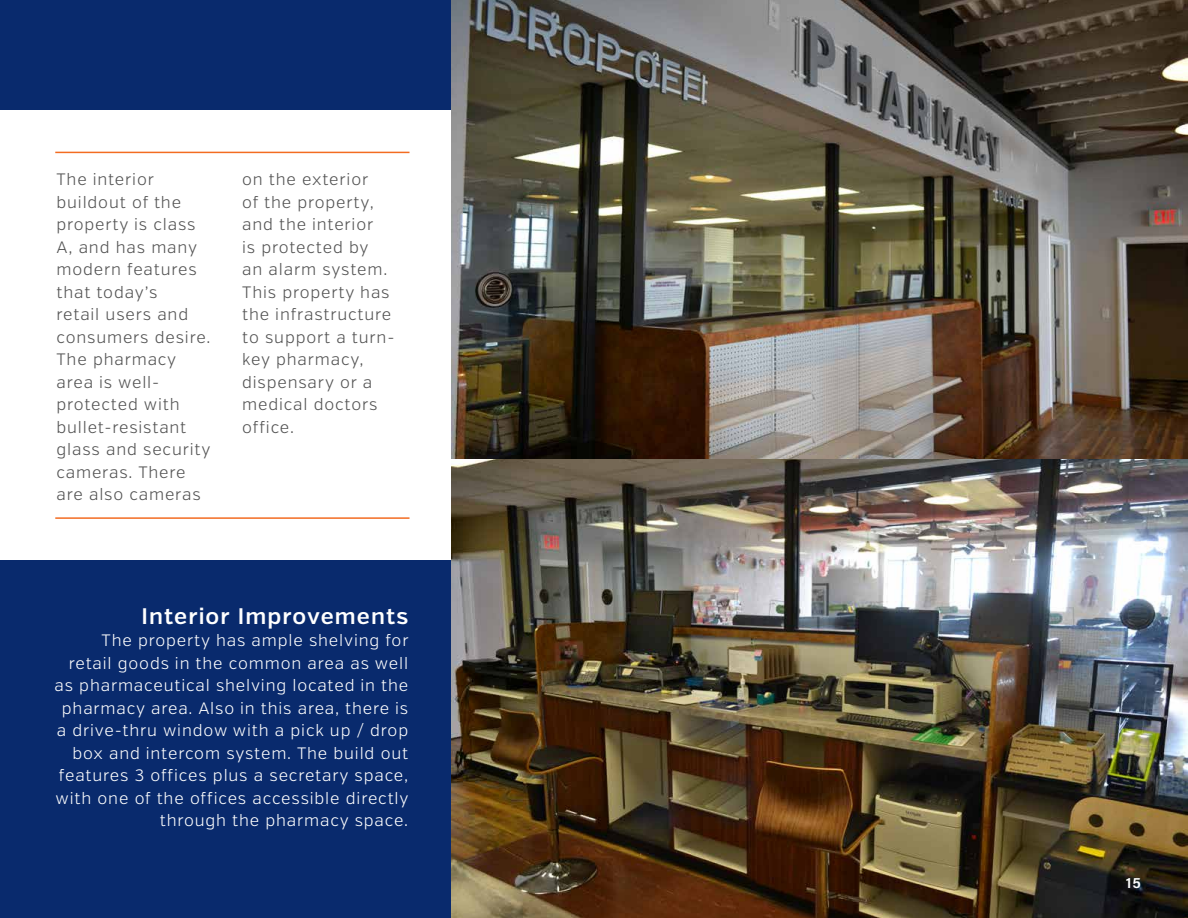
<style>
.page{position:relative;width:1188px;height:918px;background:#fff}
.page>*{position:absolute;margin:0;border:0;box-sizing:border-box;transform-origin:0 0}
.t1{font:600 22.5px "Verb";letter-spacing:.05em;color:#fff}
.t2{font:300 16.5px/22.5px "Verb";letter-spacing:.05em;color:#525252}
.t3{font:300 16.5px/22.5px "Verb";letter-spacing:.05em;color:#fff;text-align:right}
.t4{font:600 15px "Acumin Pro";color:#fff}
</style>
<div class="page">
<div style="left:0;top:561px;width:529px;height:357px;background:#092a6d"></div>
<div style="left:0;top:0;width:529px;height:110px;background:#092a6d"></div>
<hr style="left:55px;top:517px;width:355px;height:2px;background:#f36c21">
<hr style="left:55px;top:152px;width:355px;height:1px;background:#f36c21">
<img style="left:451px;top:0;width:737px;height:459px">
<img style="left:451px;top:459px;width:737px;height:459px">
<p class="t2" style="left:57px;top:168px;width:156px">The interior buildout of the property is class<br>A, and has many modern features that today’s<br>retail users and consumers desire.<br>The pharmacy area is well&shy;protected with bullet-resistant glass and security cameras. There are also cameras</p>
<p class="t2" style="left:242px;top:168px;width:154px">on the exterior<br>of the property, and the interior<br>is protected by<br>an alarm system.<br>This property has the infrastructure to support a turn&shy;key pharmacy, dispensary or a medical doctors office.</p>
<h1 class="t1" style="left:141px;top:602px;width:268px">Interior Improvements</h1>
<p class="t3" style="left:55px;top:629px;width:356px">The property has ample shelving for<br>retail goods in the common area as well as pharmaceutical shelving located in the pharmacy area. Also in this area, there is a drive-thru window with a pick up / drop box and intercom system. The build out features 3 offices plus a secretary space, with one of the offices accessible directly through the pharmacy space.</p>
<p class="t4" style="left:1126px;top:872px;width:16px">15</p>
</div>
